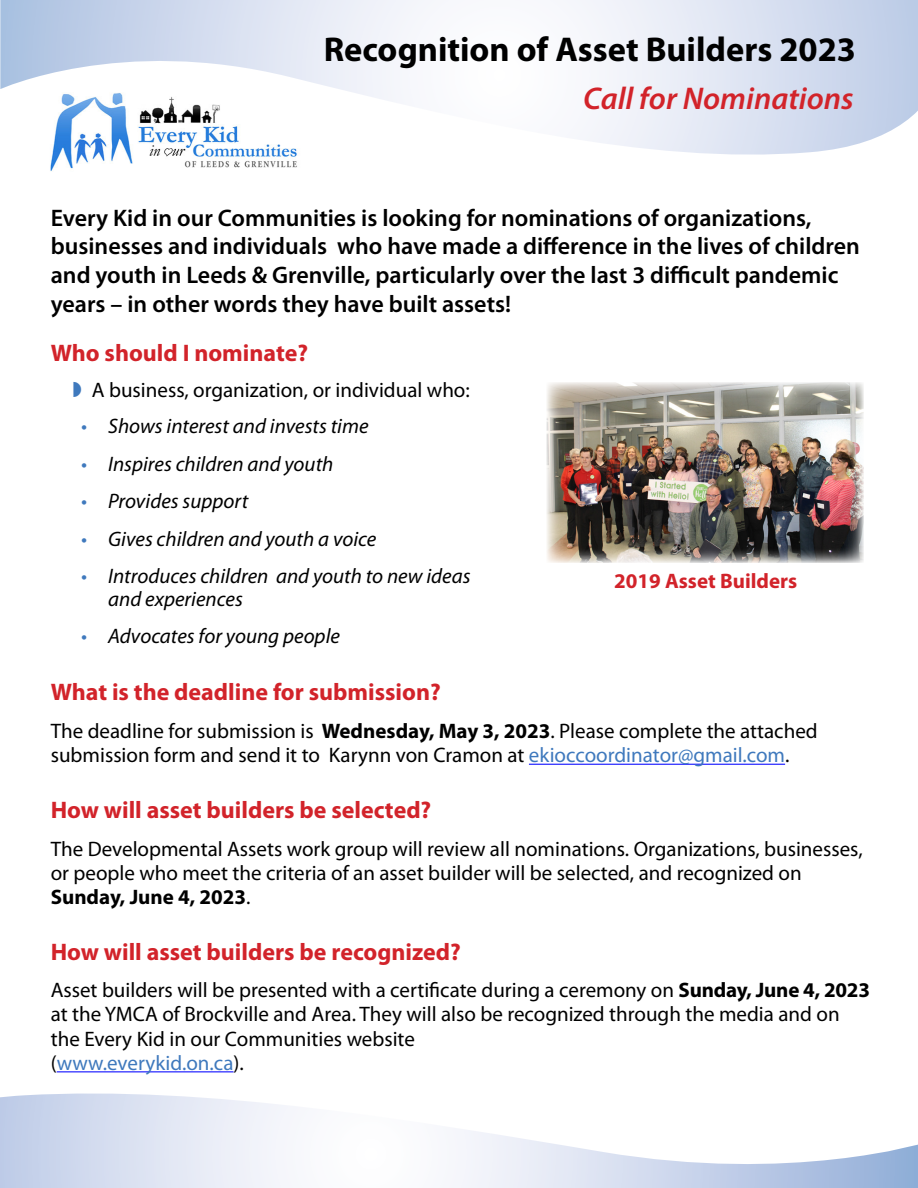
<style>
.page{position:relative;width:918px;height:1188px;background:#fff}
.page>*{position:absolute;margin:0;border:0;box-sizing:border-box;transform-origin:0 0}
.t1{font:700 34.5px "Myriad Pro";color:#000}
.t2{font:italic 600 31.5px "Myriad Pro";color:#d2232a}
.t3{font:600 24px/28.8px "Myriad Pro";color:#000}
.t4{font:700 24px "Myriad Pro";color:#d2232a}
.t5{font:21px/24.2px "Myriad Pro";color:#000}
.t6{font:italic 21px/22.5px "Myriad Pro";color:#000}
.t7{font:700 21px "Myriad Pro";color:#d2232a}
.s1{color:#3f79bd}
.s2{font-weight:700}
</style>
<div class="page">
<img style="left:50px;top:156px;width:247px;height:15px">
<svg style="left:0;top:0;width:918px;height:156px"></svg>
<svg style="left:0;top:1093px;width:918px;height:95px"></svg>
<img style="left:547px;top:382px;width:317px;height:181px">
<hr style="left:529px;top:764px;width:256px;height:1px;background:#00f">
<hr style="left:57px;top:1071px;width:176px;height:1px;background:#00f">
<h1 class="t1" style="left:324px;top:27px;width:534px">Recognition of Asset Builders 2023</h1>
<h2 class="t2" style="left:583px;top:79px;width:272px">Call for Nominations</h2>
<p class="t3" style="left:51px;top:203px;width:811px">Every Kid in our Communities is looking for nominations of organizations, businesses and individuals who have made a difference in the lives of children and youth in Leeds &amp; Grenville, particularly over the last 3 difficult pandemic years – in other words they have built assets!</p>
<p class="t4" style="left:51px;top:337px;width:259px">Who should I nominate?</p>
<p class="t5" style="left:92px;top:378px;width:380px">A business, organization, or individual who:</p>
<p class="t6" style="left:81px;top:414px;width:289px"><span class="s1">•</span> Shows interest and invests time</p>
<p class="t6" style="left:81px;top:452px;width:254px"><span class="s1">•</span> Inspires children and youth</p>
<p class="t6" style="left:81px;top:489px;width:169px"><span class="s1">•</span> Provides support</p>
<p class="t6" style="left:81px;top:527px;width:297px"><span class="s1">•</span> Gives children and youth a voice</p>
<p class="t6" style="left:108px;top:564px;width:364px;text-indent:-27px"><span class="s1">•</span> Introduces children and youth to new ideas and experiences</p>
<p class="t6" style="left:81px;top:624px;width:260px"><span class="s1">•</span> Advocates for young people</p>
<p class="t4" style="left:51px;top:677px;width:391px">What is the deadline for submission?</p>
<p class="t5" style="left:51px;top:719px;width:768px">The deadline for submission is <span class="s2">Wednesday, May 3, 2023</span>. Please complete the attached submission form and send it to Karynn von Cramon at <span class="s1">ekioccoordinator@gmail.com</span>.</p>
<p class="t4" style="left:51px;top:794px;width:382px">How will asset builders be selected?</p>
<p class="t5" style="left:51px;top:836px;width:813px">The Developmental Assets work group will review all nominations. Organizations, businesses, or people who meet the criteria of an asset builder will be selected, and recognized on<br><span class="s2">Sunday, June 4, 2023</span>.</p>
<p class="t4" style="left:51px;top:936px;width:412px">How will asset builders be recognized?</p>
<p class="t5" style="left:51px;top:978px;width:821px">Asset builders will be presented with a certificate during a ceremony on <span class="s2">Sunday, June 4, 2023 </span>at the YMCA of Brockville and Area. They will also be recognized through the media and on the Every Kid in our Communities website<br>(<span class="s1">www.everykid.on.ca</span>).</p>
<p class="t7" style="left:614px;top:567px;width:184px">2019 Asset Builders</p>
</div>
